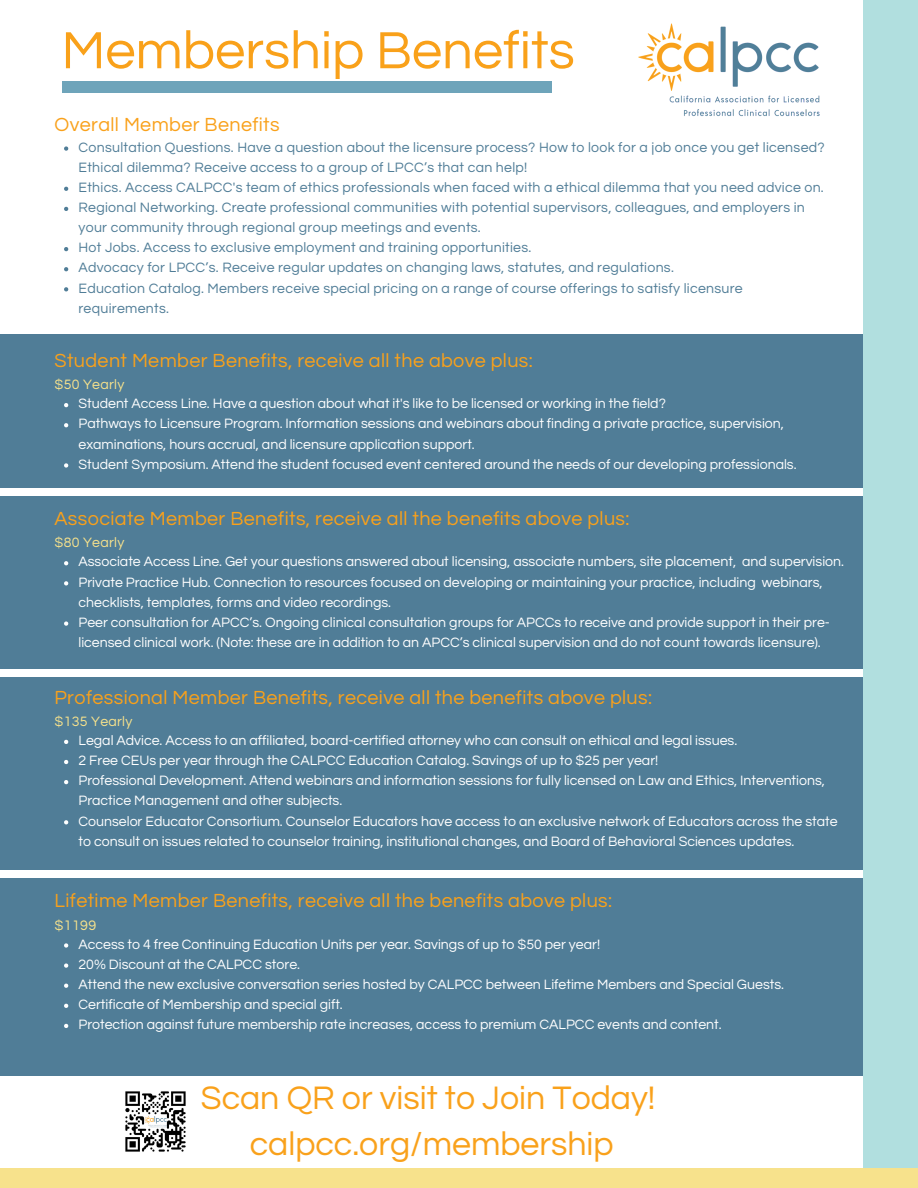
<style>
.page{position:relative;width:918px;height:1188px;background:#fff}
.page>*{position:absolute;margin:0;border:0;box-sizing:border-box;transform-origin:0 0}
.t1{font:54.3px "Questrial";color:#f9a11a}
.t2{font:33.9px "Questrial";color:#f9a11b}
.t3{font:19.8px "Questrial";letter-spacing:.02em;color:#f9a11b}
.t4{font:14.25px "Questrial";color:#f7e28c}
.t5{font:14.1px/20.1px "Questrial";color:#fff}
.t6{font:14.1px/20.1px "Questrial";letter-spacing:.02em;color:#507d97}
.t7{font:14.1px "Questrial";letter-spacing:.02em;color:#f7e28c}
</style>
<div class="page">
<img style="left:638px;top:23px;width:182px;height:93px">
<div style="left:0;top:334px;width:879px;height:154px;background:#507d97"></div>
<div style="left:0;top:496px;width:879px;height:172px;background:#507d97"></div>
<div style="left:0;top:677px;width:879px;height:193px;background:#507d97"></div>
<div style="left:0;top:878px;width:879px;height:198px;background:#507d97"></div>
<div style="left:864px;top:0;width:54px;height:1188px;background:#b1dfdf"></div>
<div style="left:62px;top:81px;width:490px;height:11px;background:#6ea4ba"></div>
<div style="left:0;top:1169px;width:918px;height:19px;background:#f7e28c"></div>
<img style="left:125px;top:1091px;width:61px;height:61px">
<svg style="left:64px;top:146px;width:4px;height:5px"></svg>
<svg style="left:64px;top:187px;width:4px;height:4px"></svg>
<svg style="left:64px;top:207px;width:4px;height:4px"></svg>
<svg style="left:64px;top:247px;width:4px;height:4px"></svg>
<svg style="left:64px;top:267px;width:4px;height:4px"></svg>
<svg style="left:64px;top:287px;width:4px;height:4px"></svg>
<svg style="left:64px;top:403px;width:4px;height:4px"></svg>
<svg style="left:64px;top:423px;width:4px;height:4px"></svg>
<svg style="left:64px;top:463px;width:4px;height:5px"></svg>
<svg style="left:64px;top:561px;width:4px;height:4px"></svg>
<svg style="left:64px;top:581px;width:4px;height:4px"></svg>
<svg style="left:64px;top:621px;width:4px;height:5px"></svg>
<svg style="left:64px;top:740px;width:4px;height:4px"></svg>
<svg style="left:64px;top:760px;width:4px;height:4px"></svg>
<svg style="left:64px;top:780px;width:4px;height:4px"></svg>
<svg style="left:64px;top:820px;width:4px;height:4px"></svg>
<svg style="left:64px;top:943px;width:4px;height:5px"></svg>
<svg style="left:64px;top:963px;width:4px;height:5px"></svg>
<svg style="left:64px;top:984px;width:4px;height:4px"></svg>
<svg style="left:64px;top:1004px;width:4px;height:4px"></svg>
<svg style="left:64px;top:1024px;width:4px;height:4px"></svg>
<p class="t1" style="left:62px;top:24px;width:515px">Membership Benefits</p>
<p class="t3" style="left:55px;top:114px;width:227px">Overall Member Benefits</p>
<p class="t6" style="left:79px;top:137px;width:748px">Consultation Questions. Have a question about the licensure process? How to look for a job once you get licensed?<br>Ethical dilemma? Receive access to a group of LPCC’s that can help!</p>
<p class="t6" style="left:79px;top:178px;width:747px">Ethics. Access CALPCC's team of ethics professionals when faced with a ethical dilemma that you need advice on.</p>
<p class="t6" style="left:79px;top:198px;width:728px">Regional Networking. Create professional communities with potential supervisors, colleagues, and employers in your community through regional group meetings and events.</p>
<p class="t6" style="left:79px;top:238px;width:454px">Hot Jobs. Access to exclusive employment and training opportunities.</p>
<p class="t6" style="left:79px;top:258px;width:597px">Advocacy for LPCC’s. Receive regular updates on changing laws, statutes, and regulations.</p>
<p class="t6" style="left:79px;top:278px;width:666px">Education Catalog. Members receive special pricing on a range of course offerings to satisfy licensure requirements.</p>
<p class="t3" style="left:55px;top:351px;width:480px">Student Member Benefits, receive all the above plus:</p>
<p class="t7" style="left:55px;top:378px;width:71px">$50 Yearly</p>
<p class="t5" style="left:79px;top:394px;width:589px">Student Access Line. Have a question about what it's like to be licensed or working in the field?</p>
<p class="t5" style="left:79px;top:414px;width:707px">Pathways to Licensure Program. Information sessions and webinars about finding a private practice, supervision, examinations, hours accrual, and licensure application support.</p>
<p class="t5" style="left:79px;top:454px;width:720px">Student Symposium. Attend the student focused event centered around the needs of our developing professionals.</p>
<p class="t3" style="left:55px;top:509px;width:576px">Associate Member Benefits, receive all the benefits above plus:</p>
<p class="t7" style="left:55px;top:536px;width:71px">$80 Yearly</p>
<p class="t5" style="left:79px;top:552px;width:767px">Associate Access Line. Get your questions answered about licensing, associate numbers, site placement, and supervision.</p>
<p class="t5" style="left:79px;top:572px;width:746px">Private Practice Hub. Connection to resources focused on developing or maintaining your practice, including webinars, checklists, templates, forms and video recordings.</p>
<p class="t5" style="left:79px;top:612px;width:753px">Peer consultation for APCC’s. Ongoing clinical consultation groups for APCCs to receive and provide support in their pre&shy;licensed clinical work. (Note: these are in addition to an APCC’s clinical supervision and do not count towards licensure).</p>
<p class="t3" style="left:55px;top:688px;width:599px">Professional Member Benefits, receive all the benefits above plus:</p>
<p class="t7" style="left:55px;top:714px;width:79px">$135 Yearly</p>
<p class="t5" style="left:79px;top:731px;width:660px">Legal Advice. Access to an affiliated, board-certified attorney who can consult on ethical and legal issues.</p>
<p class="t5" style="left:79px;top:751px;width:581px">2 Free CEUs per year through the CALPCC Education Catalog. Savings of up to $25 per year!</p>
<p class="t5" style="left:79px;top:771px;width:748px">Professional Development. Attend webinars and information sessions for fully licensed on Law and Ethics, Interventions,<br>Practice Management and other subjects.</p>
<p class="t5" style="left:79px;top:811px;width:761px">Counselor Educator Consortium. Counselor Educators have access to an exclusive network of Educators across the state to consult on issues related to counselor training, institutional changes, and Board of Behavioral Sciences updates.</p>
<p class="t3" style="left:55px;top:891px;width:559px">Lifetime Member Benefits, receive all the benefits above plus:</p>
<p class="t4" style="left:55px;top:918px;width:43px">$1199</p>
<p class="t5" style="left:79px;top:934px;width:523px">Access to 4 free Continuing Education Units per year. Savings of up to $50 per year!</p>
<p class="t5" style="left:79px;top:954px;width:223px">20% Discount at the CALPCC store.</p>
<p class="t5" style="left:79px;top:975px;width:707px">Attend the new exclusive conversation series hosted by CALPCC between Lifetime Members and Special Guests.</p>
<p class="t5" style="left:79px;top:995px;width:266px">Certificate of Membership and special gift.</p>
<p class="t5" style="left:79px;top:1015px;width:645px">Protection against future membership rate increases, access to premium CALPCC events and content.</p>
<p class="t2" style="left:201px;top:1081px;width:456px">Scan QR or visit to Join Today!</p>
<p class="t2" style="left:250px;top:1127px;width:365px">calpcc.org/membership</p>
</div>
